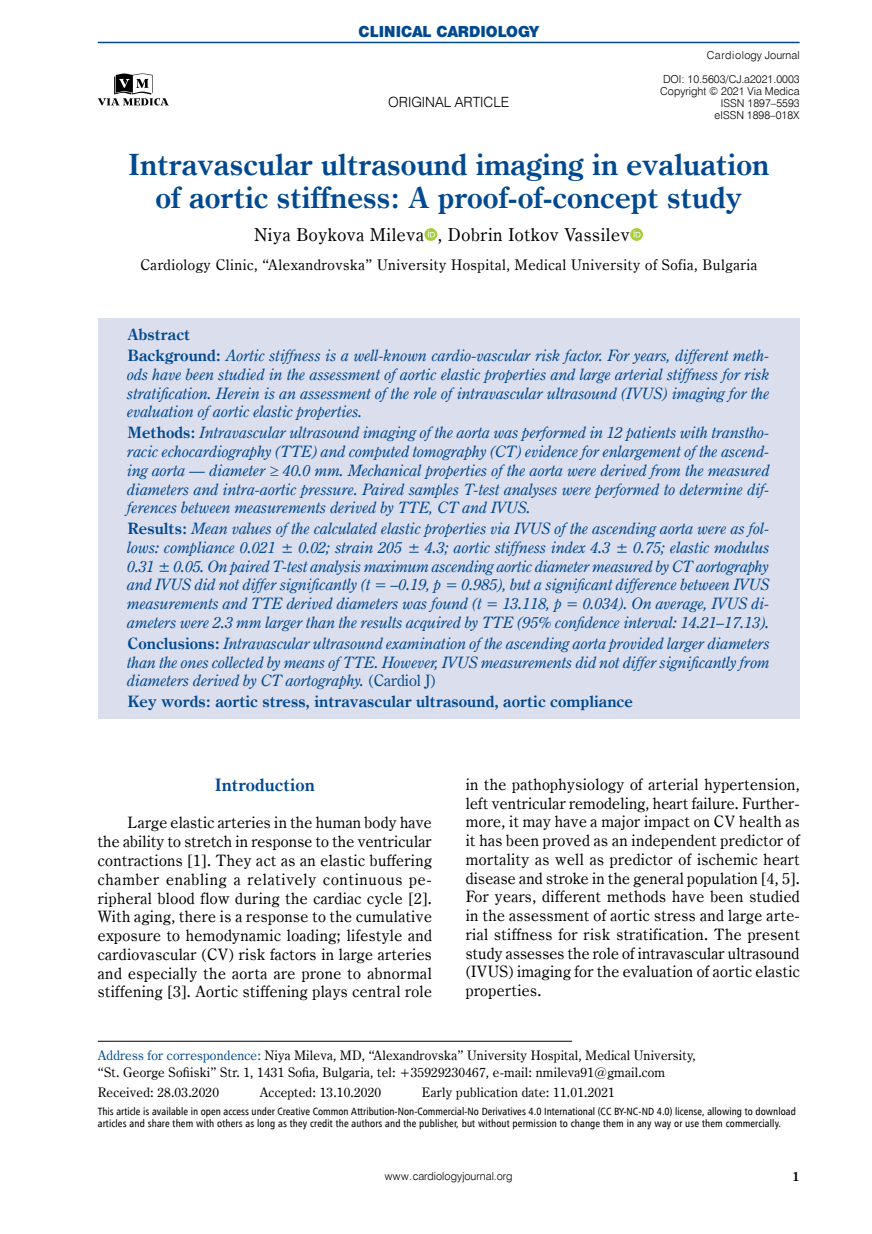
<style>
.page{position:relative;width:872px;height:1234px;background:#fff}
.page>*{position:absolute;margin:0;border:0;box-sizing:border-box;transform-origin:0 0}
.t1{font:700 29.4px/33px "Century Oldst EU";color:#004990;text-align:center}
.t2{font:17.85px "Century Oldst EU";letter-spacing:.035em;color:#000}
.t3{font:700 17.25px "Century Oldst EU";color:#004990}
.t4{font:italic 15.75px/18.8px "Century Oldst EU";color:#004990;text-align:justify}
.t5{font:15.75px/18.8px "Century Oldst EU";letter-spacing:.025em;color:#000;text-align:justify}
.t6{font:700 15.75px "Century Oldst EU";color:#004990}
.t7{font:14.7px "Century Oldst EU";letter-spacing:.035em;color:#000}
.t8{font:14.1px "Swis 721 Blk 2 EU";color:#004990}
.t9{font:14.1px "Swis 721 Lt EU";color:#000}
.t10{font:13.2px/16.5px "Century Oldst EU";letter-spacing:.015em;color:#000}
.t11{font:700 12.75px "Century Oldst EU";color:#000}
.t12{font:10.95px/12px "Swis 721 Lt EU";color:#000;text-align:right}
.t13{font:10.5px/12.8px "Humnst 777 Cn EU";color:#000}
.s1{font-weight:700;font-style:normal}
.s2{font-style:normal}
.s3{color:#004990}
</style>
<div class="page">
<div style="left:98px;top:319px;width:701px;height:399px;background:#dbdeed"></div>
<hr style="left:98px;top:1040px;width:474px;height:1px;background:#000">
<svg style="left:424px;top:228px;width:13px;height:13px"></svg>
<svg style="left:428px;top:230px;width:7px;height:7px"></svg>
<svg style="left:630px;top:228px;width:13px;height:13px"></svg>
<svg style="left:633px;top:230px;width:7px;height:7px"></svg>
<hr style="left:98px;top:42px;width:701px;height:1px;background:#004990">
<svg style="left:98px;top:74px;width:71px;height:32px"></svg>
<p class="t8" style="left:358px;top:22px;width:182px">CLINICAL CARDIOLOGY</p>
<p class="t9" style="left:388px;top:93px;width:123px">Ori ginal artic le</p>
<p class="t12" style="left:663px;top:43px;width:138px;line-height:24px">Cardiology Journal<br>DOI: 10.5603/CJ.a2021.0003</p>
<p class="t12" style="left:660px;top:85px;width:141px">Copyright © 2021 Via Medica<br>ISSN 1897–5593<br>eISSN 1898–018X</p>
<h1 class="t1" style="left:128px;top:149px;width:642px">Intravascular ultrasound imaging in evaluation of aortic stiffness: A proof-of-concept study</h1>
<p class="t2" style="left:254px;top:223px;width:377px">Niya Boykova Mileva , Dobrin Iotkov Vassilev</p>
<p class="t7" style="left:140px;top:256px;width:618px">Cardiology Clinic, “Alexandrovska” University Hospital, Medical University of Sofia, Bulgaria</p>
<p class="t4" style="left:128px;top:324px;width:643px;line-height:20.9px"><span class="s1">Abstract<br>Background:</span> Aortic stiffness is a well-known cardio-vascular risk factor. For years, different meth-</p>
<p class="t4" style="left:128px;top:365px;width:644px">ods have been studied in the assessment of aortic elastic properties and large arterial stiffness for risk stratification. Herein is an assessment of the role of intravascular ultrasound (IVUS) imaging for the evaluation of aortic elastic properties.</p>
<p class="t4" style="left:128px;top:423px;width:644px"><span class="s1">Methods:</span> Intravascular ultrasound imaging of the aorta was performed in 12 patients with transtho&shy;racic echocardiography (TTE) and computed tomography (CT) evidence for enlargement of the ascend&shy;ing aorta — diameter ≥ 40.0 mm. Mechanical properties of the aorta were derived from the measured diameters and intra-aortic pressure. Paired samples T-test analyses were performed to determine dif&shy;ferences between measurements derived by TTE, CT and IVUS.</p>
<p class="t4" style="left:128px;top:519px;width:644px"><span class="s1">Results:</span> Mean values of the calculated elastic properties via IVUS of the ascending aorta were as fol&shy;lows: compliance 0.021 ± 0.02; strain 205 ± 4.3; aortic stiffness index 4.3 ± 0.75; elastic modulus 0.31 ± 0.05. On paired T-test analysis maximum ascending aortic diameter measured by CT aortography and IVUS did not differ significantly (t = –0.19, p = 0.985), but a significant difference between IVUS measurements and TTE derived diameters was found (t = 13.118, p = 0.034). On average, IVUS di&shy;ameters were 2.3 mm larger than the results acquired by TTE (95% confidence interval: 14.21–17.13).</p>
<p class="t4" style="left:128px;top:634px;width:644px"><span class="s1">Conclusions:</span> Intravascular ultrasound examination of the ascending aorta provided larger diameters than the ones collected by means of TTE. However, IVUS measurements did not differ significantly from diameters derived by CT aortography. <span class="s2">(Cardiol J)</span></p>
<p class="t6" style="left:128px;top:691px;width:507px">Key words: aortic stress, intravascular ultrasound, aortic compliance</p>
<p class="t3" style="left:215px;top:774px;width:102px">Introduction</p>
<p class="t5" style="left:98px;top:813px;width:336px;text-indent:30px">Large elastic arteries in the human body have the ability to stretch in response to the ventricular contractions [1]. They act as an elastic buffering chamber enabling a relatively continuous pe&shy;ripheral blood flow during the cardiac cycle [2].<br>With aging, there is a response to the cumulative exposure to hemodynamic loading; lifestyle and cardiovascular (CV) risk factors in large arteries and especially the aorta are prone to abnormal stiffening [3]. Aortic stiffening plays central role</p>
<p class="t5" style="left:466px;top:775px;width:336px">in the pathophysiology of arterial hypertension, left ventricular remodeling, heart failure. Further&shy;more, it may have a major impact on CV health as it has been proved as an independent predictor of mortality as well as predictor of ischemic heart disease and stroke in the general population [4, 5].<br>For years, different methods have been studied in the assessment of aortic stress and large arte&shy;rial stiffness for risk stratification. The present study assesses the role of intravascular ultrasound (IVUS) imaging for the evaluation of aortic elastic properties.</p>
<p class="t10" style="left:98px;top:1047px;width:599px"><span class="s3">Address for correspondence:</span> Niya Mileva, MD, “Alexandrovska” University Hospital, Medical University, “St. George Sofiiski” Str. 1, 1431 Sofia, Bulgaria, tel: +35929230467, e-mail: nmileva91@gmail.com</p>
<p class="t10" style="left:98px;top:1084px;width:123px">Received: 28.03.2020</p>
<p class="t10" style="left:260px;top:1084px;width:123px">Accepted: 13.10.2020</p>
<p class="t10" style="left:422px;top:1084px;width:194px">Early publication date: 11.01.2021</p>
<p class="t13" style="left:98px;top:1104px;width:699px">This article is available in open access under Creative Common Attribution-Non-Commercial-No Derivatives 4.0 International (CC BY-NC-ND 4.0) license, allowing to download articles and share them with others as long as they credit the authors and the publisher, but without permission to change them in any way or use them commercially.</p>
<p class="t12" style="left:385px;top:1170px;width:129px">www.cardiologyjournal.org</p>
<p class="t11" style="left:792px;top:1167px;width:9px">1</p>
</div>
